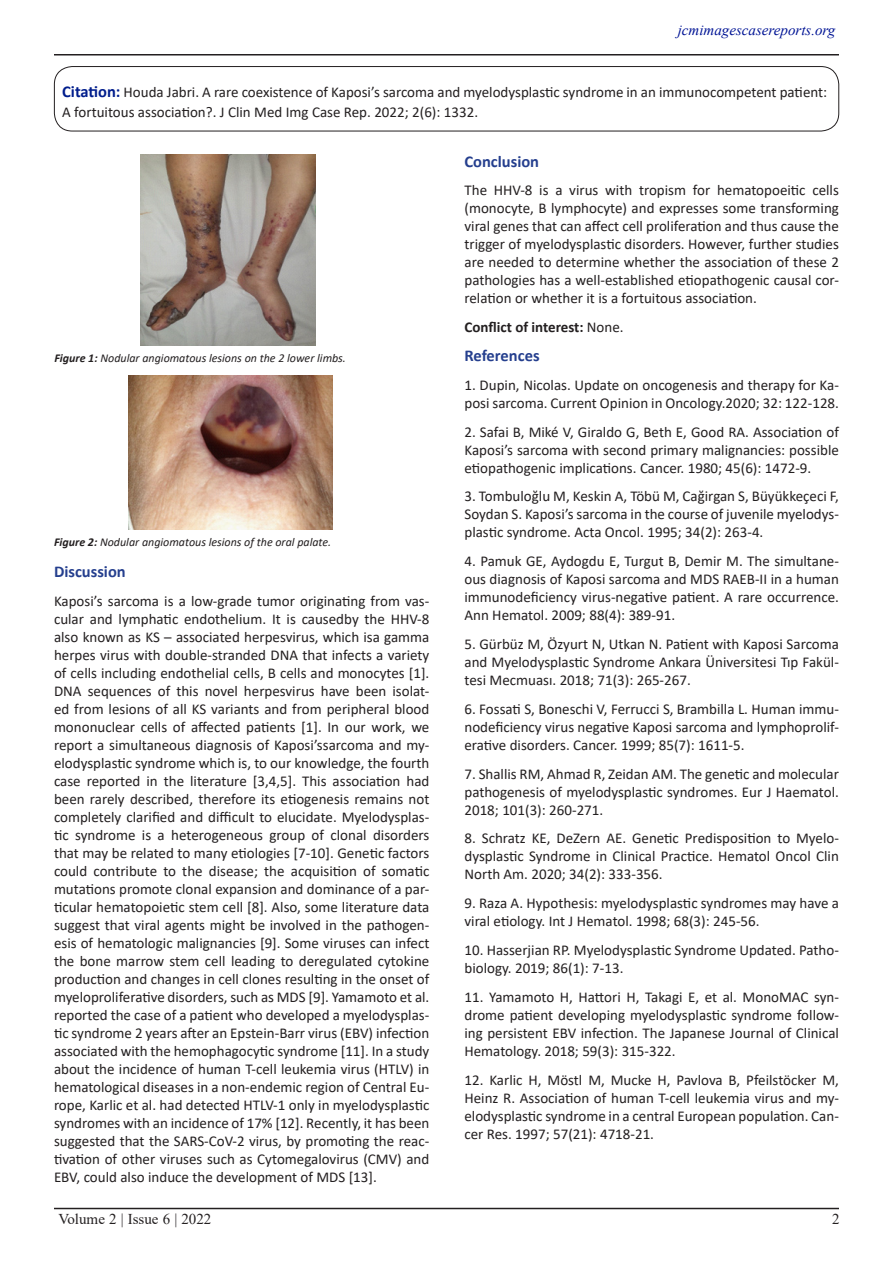
<style>
.page{position:relative;width:893px;height:1263px;background:#fff}
.page>*{position:absolute;margin:0;border:0;box-sizing:border-box;transform-origin:0 0}
.t1{font:700 16.5px "Calibri";color:#253f8e}
.side_heading_new{font:15px/18px "Calibri";color:#231f20;text-align:justify}
.Paragraph_Style_1{font:15px/19.5px "Calibri";color:#231f20}
.t2{font:italic 15px "Times New Roman";color:#001495}
.t3{font:700 15px "Calibri";color:#231f20}
.t4{font:15px "Times New Roman";color:#231f20}
.t5{font:italic 12px "Calibri";color:#231f20}
.s1{font-weight:700;font-size:16.5px;color:#001d8c}
.s2{font-weight:700}
.s3{font-weight:400}
</style>
<div class="page">
<hr style="left:54px;top:54px;width:785px;height:2px;background:#231f20">
<hr style="left:54px;top:1208px;width:785px;height:1px;background:#231f20">
<div style="left:54px;top:66px;width:785px;height:65px;border:1px solid #231f20;border-radius:18px"></div>
<img style="left:141px;top:154px;width:174px;height:192px">
<img style="left:128px;top:375px;width:204px;height:155px">
<p class="t2" style="left:678px;top:20px;width:159px">jcmimagescasereports.org</p>
<p class="Paragraph_Style_1" style="left:62px;top:82px;width:766px"><span class="s1">Citation:</span> Houda Jabri. A rare coexistence of Kaposi’s sarcoma and myelodysplastic syndrome in an immunocompetent patient:<br>A fortuitous association?. J Clin Med Img Case Rep. 2022; 2(6): 1332.</p>
<p class="t5" style="left:54px;top:350px;width:293px"><span class="s2">Figure 1:</span> Nodular angiomatous lesions on the 2 lower limbs.</p>
<p class="t5" style="left:54px;top:533px;width:279px"><span class="s2">Figure 2:</span> Nodular angiomatous lesions of the oral palate.</p>
<p class="t1" style="left:54px;top:560px;width:73px">Discussion</p>
<p class="side_heading_new" style="left:54px;top:591px;width:377px">Kaposi’s sarcoma is a low-grade tumor originating from vas&shy;cular and lymphatic endothelium. It is causedby the HHV-8 also known as KS – associated herpesvirus, which isa gamma herpes virus with double-stranded DNA that infects a variety of cells including endothelial cells, B cells and monocytes [1].<br>DNA sequences of this novel herpesvirus have been isolat&shy;ed from lesions of all KS variants and from peripheral blood mononuclear cells of affected patients [1]. In our work, we report a simultaneous diagnosis of Kaposi’ssarcoma and my&shy;elodysplastic syndrome which is, to our knowledge, the fourth case reported in the literature [3,4,5]. This association had been rarely described, therefore its etiogenesis remains not completely clarified and difficult to elucidate. Myelodysplas&shy;tic syndrome is a heterogeneous group of clonal disorders that may be related to many etiologies [7-10]. Genetic factors could contribute to the disease; the acquisition of somatic mutations promote clonal expansion and dominance of a par&shy;ticular hematopoietic stem cell [8]. Also, some literature data suggest that viral agents might be involved in the pathogen&shy;esis of hematologic malignancies [9]. Some viruses can infect the bone marrow stem cell leading to deregulated cytokine production and changes in cell clones resulting in the onset of myeloproliferative disorders, such as MDS [9]. Yamamoto et al. reported the case of a patient who developed a myelodysplas&shy;tic syndrome 2 years after an Epstein-Barr virus (EBV) infection associated with the hemophagocytic syndrome [11]. In a study about the incidence of human T-cell leukemia virus (HTLV) in hematological diseases in a non-endemic region of Central Eu&shy;rope, Karlic et al. had detected HTLV-1 only in myelodysplastic syndromes with an incidence of 17% [12]. Recently, it has been suggested that the SARS-CoV-2 virus, by promoting the reac&shy;tivation of other viruses such as Cytomegalovirus (CMV) and EBV, could also induce the development of MDS [13].</p>
<p class="t1" style="left:464px;top:149px;width:76px">Conclusion</p>
<p class="side_heading_new" style="left:464px;top:181px;width:376px">The HHV-8 is a virus with tropism for hematopoeitic cells (monocyte, B lymphocyte) and expresses some transforming viral genes that can affect cell proliferation and thus cause the trigger of myelodysplastic disorders. However, further studies are needed to determine whether the association of these 2 pathologies has a well-established etiopathogenic causal cor&shy;relation or whether it is a fortuitous association.</p>
<p class="t3" style="left:464px;top:317px;width:161px">Conflict of interest: <span class="s3">None.</span></p>
<p class="t1" style="left:464px;top:344px;width:77px">References</p>
<p class="side_heading_new" style="left:464px;top:375px;width:376px">1. Dupin, Nicolas. Update on oncogenesis and therapy for Ka&shy;posi sarcoma. Current Opinion in Oncology.2020; 32: 122-128.</p>
<p class="side_heading_new" style="left:464px;top:422px;width:376px">2. Safai B, Miké V, Giraldo G, Beth E, Good RA. Association of Kaposi’s sarcoma with second primary malignancies: possible etiopathogenic implications. Cancer. 1980; 45(6): 1472-9.</p>
<p class="side_heading_new" style="left:464px;top:487px;width:376px">3. Tombuloğlu M, Keskin A, Töbü M, Cağirgan S, Büyükkeçeci F, Soydan S. Kaposi’s sarcoma in the course of juvenile myelodys&shy;plastic syndrome. Acta Oncol. 1995; 34(2): 263-4.</p>
<p class="side_heading_new" style="left:464px;top:552px;width:376px">4. Pamuk GE, Aydogdu E, Turgut B, Demir M. The simultane&shy;ous diagnosis of Kaposi sarcoma and MDS RAEB-II in a human immunodeficiency virus-negative patient. A rare occurrence.<br>Ann Hematol. 2009; 88(4): 389-91.</p>
<p class="side_heading_new" style="left:464px;top:635px;width:376px">5. Gürbüz M, Özyurt N, Utkan N. Patient with Kaposi Sarcoma and Myelodysplastic Syndrome Ankara Üniversitesi Tıp Fakül&shy;tesi Mecmuası. 2018; 71(3): 265-267.</p>
<p class="side_heading_new" style="left:464px;top:699px;width:376px">6. Fossati S, Boneschi V, Ferrucci S, Brambilla L. Human immu&shy;nodeficiency virus negative Kaposi sarcoma and lymphoprolif&shy;erative disorders. Cancer. 1999; 85(7): 1611-5.</p>
<p class="side_heading_new" style="left:464px;top:764px;width:376px">7. Shallis RM, Ahmad R, Zeidan AM. The genetic and molecular pathogenesis of myelodysplastic syndromes. Eur J Haematol.<br>2018; 101(3): 260-271.</p>
<p class="side_heading_new" style="left:464px;top:829px;width:376px">8. Schratz KE, DeZern AE. Genetic Predisposition to Myelo&shy;dysplastic Syndrome in Clinical Practice. Hematol Oncol Clin North Am. 2020; 34(2): 333-356.</p>
<p class="side_heading_new" style="left:464px;top:894px;width:376px">9. Raza A. Hypothesis: myelodysplastic syndromes may have a viral etiology. Int J Hematol. 1998; 68(3): 245-56.</p>
<p class="side_heading_new" style="left:464px;top:941px;width:376px">10. Hasserjian RP. Myelodysplastic Syndrome Updated. Patho&shy;biology. 2019; 86(1): 7-13.</p>
<p class="side_heading_new" style="left:464px;top:987px;width:376px">11. Yamamoto H, Hattori H, Takagi E, et al. MonoMAC syn&shy;drome patient developing myelodysplastic syndrome follow&shy;ing persistent EBV infection. The Japanese Journal of Clinical Hematology. 2018; 59(3): 315-322.</p>
<p class="side_heading_new" style="left:464px;top:1070px;width:376px">12. Karlic H, Möstl M, Mucke H, Pavlova B, Pfeilstöcker M, Heinz R. Association of human T-cell leukemia virus and my&shy;elodysplastic syndrome in a central European population. Can&shy;cer Res. 1997; 57(21): 4718-21.</p>
<p class="t4" style="left:59px;top:1208px;width:154px">Volume 2 | Issue 6 | 2022</p>
<p class="t4" style="left:832px;top:1208px;width:9px">2</p>
</div>
